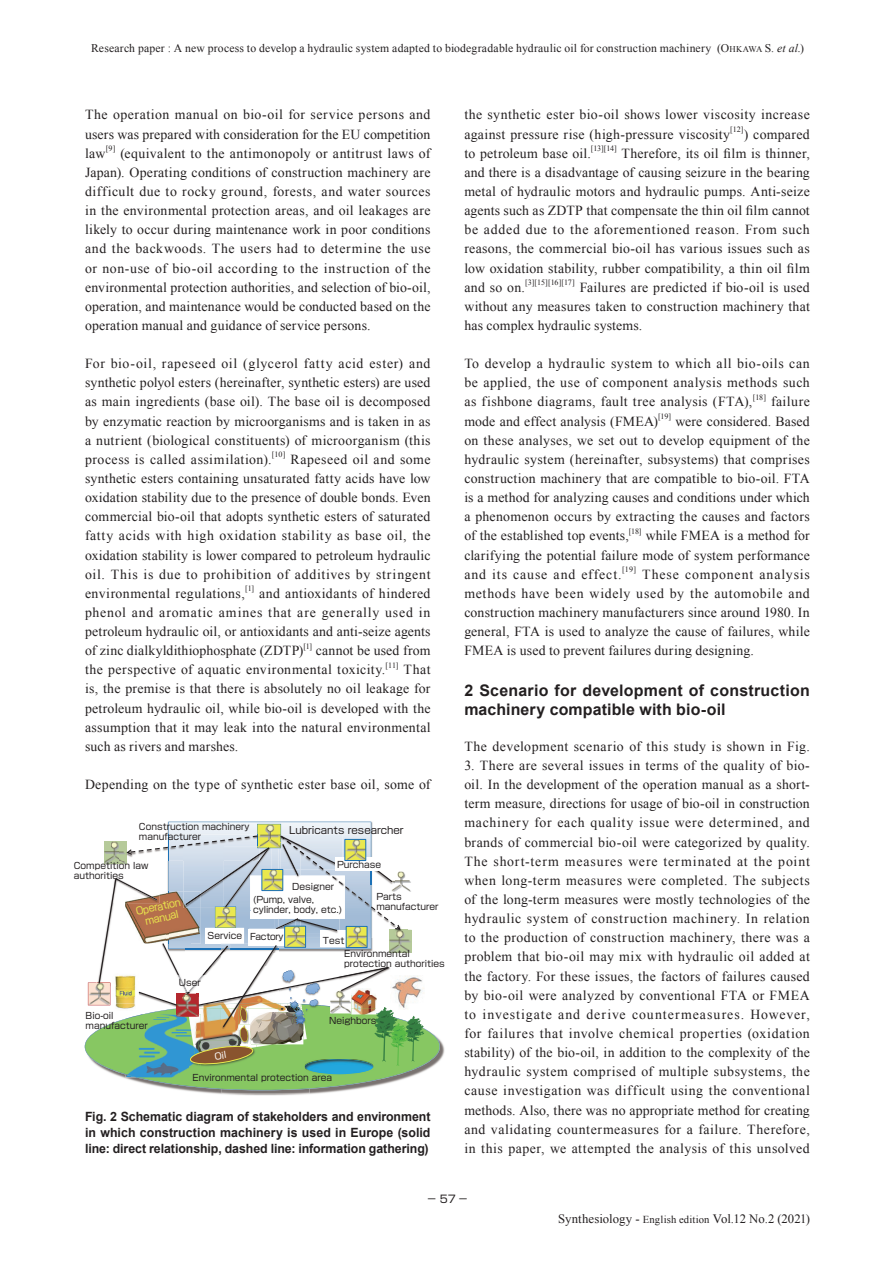
<style>
.page{position:relative;width:893px;height:1263px;background:#fff}
.page>*{position:absolute;margin:0;border:0;box-sizing:border-box;transform-origin:0 0}
.t1{font:700 15.9px/19.2px "Arial";letter-spacing:.01em;color:#231f20}
.t2{font:13.8px/19.2px "Times New Roman";letter-spacing:.02em;color:#231f20;text-align:justify}
.t3{font:700 12.75px/15.9px "Arial";letter-spacing:-.005em;color:#231f20;text-align:justify}
.t4{font:12.75px "Times New Roman";color:#231f20}
.t5{font:11.7px "Times New Roman";letter-spacing:.015em;color:#231f20}
.t6{font:10.65px "Shin Go Pro";color:#231f20}
.t7{font:10.05px "Shin Go Pro";color:#231f20}
.t8{font:10.05px/11.2px "Shin Go Pro";color:#eae84d;text-align:center;scale:.93 1}
.t9{font:9px/10.1px "Shin Go Pro";color:#231f20}
.t10{font:9px "Shin Go Pro";letter-spacing:-.025em;color:#231f20}
.t11{font:8.1px "Times New Roman";letter-spacing:-.02em;color:#231f20}
.s1{font-size:8.7px}
.s2{font-style:italic}
.s3{font-size:10.65px}
</style>
<div class="page">
<img style="left:181px;top:1040px;width:264px;height:56px">
<img style="left:222px;top:1090px;width:87px;height:4px">
<img style="left:85px;top:822px;width:355px;height:268px">
<p class="t5" style="left:91px;top:40px;width:714px">Research paper : A new process to develop a hydraulic system adapted to biodegradable hydraulic oil for construction machinery (O<span class="s1">HKAWA</span> S. <span class="s2">et al.</span>)</p>
<p class="t2" style="left:85px;top:105px;width:347px">The operation manual on bio-oil for service persons and users was prepared with consideration for the EU competition law</p>
<p class="t11" style="left:106px;top:143px;width:11px">[9]</p>
<p class="t2" style="left:85px;top:143px;width:347px;text-indent:35px">(equivalent to the antimonopoly or antitrust laws of Japan). Operating conditions of construction machinery are difficult due to rocky ground, forests, and water sources in the environmental protection areas, and oil leakages are likely to occur during maintenance work in poor conditions and the backwoods. The users had to determine the use or non-use of bio-oil according to the instruction of the environmental protection authorities, and selection of bio-oil, operation, and maintenance would be conducted based on the operation manual and guidance of service persons.</p>
<p class="t2" style="left:85px;top:354px;width:347px">For bio-oil, rapeseed oil (glycerol fatty acid ester) and synthetic polyol esters (hereinafter, synthetic esters) are used as main ingredients (base oil). The base oil is decomposed by enzymatic reaction by microorganisms and is taken in as a nutrient (biological constituents) of microorganism (this process is called assimilation).</p>
<p class="t11" style="left:272px;top:449px;width:15px">[10]</p>
<p class="t2" style="left:85px;top:449px;width:347px;text-indent:206px">Rapeseed oil and some synthetic esters containing unsaturated fatty acids have low oxidation stability due to the presence of double bonds. Even commercial bio-oil that adopts synthetic esters of saturated fatty acids with high oxidation stability as base oil, the oxidation stability is lower compared to petroleum hydraulic oil. This is due to prohibition of additives by stringent environmental regulations,</p>
<p class="t11" style="left:245px;top:583px;width:11px">[1]</p>
<p class="t2" style="left:85px;top:583px;width:347px;text-indent:174px">and antioxidants of hindered phenol and aromatic amines that are generally used in petroleum hydraulic oil, or antioxidants and anti-seize agents of zinc dialkyldithiophosphate (ZDTP)</p>
<p class="t11" style="left:303px;top:640px;width:10px">[1]</p>
<p class="t2" style="left:85px;top:641px;width:347px;text-indent:231px">cannot be used from the perspective of aquatic environmental toxicity.</p>
<p class="t11" style="left:386px;top:660px;width:14px">[11]</p>
<p class="t2" style="left:85px;top:660px;width:347px;text-indent:319px">That is, the premise is that there is absolutely no oil leakage for petroleum hydraulic oil, while bio-oil is developed with the assumption that it may leak into the natural environmental such as rivers and marshes.</p>
<p class="t2" style="left:85px;top:775px;width:347px">Depending on the type of synthetic ester base oil, some of</p>
<p class="t9" style="left:139px;top:820px;width:112px">Construction machinery manufacturer</p>
<p class="t9" style="left:74px;top:860px;width:76px">Competition law authorities</p>
<p class="t7" style="left:289px;top:822px;width:116px">Lubricants researcher</p>
<p class="t9" style="left:337px;top:859px;width:46px">Purchase</p>
<p class="t8" style="left:134px;top:905px;width:50px;rotate:-12deg">Operation manual</p>
<p class="t9" style="left:208px;top:929px;width:36px">Service</p>
<p class="t9" style="left:179px;top:976px;width:23px">User</p>
<p class="t9" style="left:292px;top:881px;width:43px">Designer</p>
<p class="t9" style="left:253px;top:893px;width:91px">(Pump, valve, cylinder, body, etc.)</p>
<p class="t10" style="left:250px;top:929px;width:35px">Factory</p>
<p class="t9" style="left:323px;top:934px;width:23px">Test</p>
<p class="t9" style="left:376px;top:890px;width:64px">Parts manufacturer</p>
<p class="t9" style="left:344px;top:947px;width:102px">Environmental protection authorities</p>
<p class="t9" style="left:86px;top:1009px;width:64px">Bio-oil manufacturer</p>
<p class="t9" style="left:329px;top:1014px;width:49px">Neighbors</p>
<p class="t9" style="left:193px;top:1072px;width:141px">Environmental protection area</p>
<p class="t3" style="left:85px;top:1109px;width:347px">Fig. 2 Schematic diagram of stakeholders and environment in which construction machinery is used in Europe (solid line: direct relationship, dashed line: information gathering)</p>
<p class="t2" style="left:464px;top:105px;width:347px">the synthetic ester bio-oil shows lower viscosity increase against pressure rise (high-pressure viscosity</p>
<p class="t11" style="left:730px;top:124px;width:15px">[12]</p>
<p class="t2" style="left:744px;top:124px;width:68px">) compared</p>
<p class="t2" style="left:464px;top:143px;width:128px">to petroleum base oil.</p>
<p class="t11" style="left:591px;top:143px;width:28px">[13][14]</p>
<p class="t2" style="left:464px;top:143px;width:347px;text-indent:157px">Therefore, its oil film is thinner, and there is a disadvantage of causing seizure in the bearing metal of hydraulic motors and hydraulic pumps. Anti-seize agents such as ZDTP that compensate the thin oil film cannot be added due to the aforementioned reason. From such reasons, the commercial bio-oil has various issues such as low oxidation stability, rubber compatibility, a thin oil film and so on.</p>
<p class="t11" style="left:525px;top:277px;width:51px">[3][15][16][17]</p>
<p class="t2" style="left:464px;top:277px;width:347px;text-indent:115px">Failures are predicted if bio-oil is used without any measures taken to construction machinery that has complex hydraulic systems.</p>
<p class="t2" style="left:464px;top:354px;width:347px">To develop a hydraulic system to which all bio-oils can be applied, the use of component analysis methods such as fishbone diagrams, fault tree analysis (FTA),</p>
<p class="t11" style="left:753px;top:392px;width:15px">[18]</p>
<p class="t2" style="left:771px;top:392px;width:40px">failure</p>
<p class="t2" style="left:464px;top:411px;width:195px">mode and effect analysis (FMEA)</p>
<p class="t11" style="left:658px;top:411px;width:14px">[19]</p>
<p class="t2" style="left:464px;top:411px;width:347px;text-indent:211px">were considered. Based on these analyses, we set out to develop equipment of the hydraulic system (hereinafter, subsystems) that comprises construction machinery that are compatible to bio-oil. FTA is a method for analyzing causes and conditions under which a phenomenon occurs by extracting the causes and factors of the established top events,</p>
<p class="t11" style="left:629px;top:526px;width:14px">[18]</p>
<p class="t2" style="left:464px;top:526px;width:347px;text-indent:181px">while FMEA is a method for clarifying the potential failure mode of system performance and its cause and effect.</p>
<p class="t11" style="left:622px;top:564px;width:16px">[19]</p>
<p class="t2" style="left:464px;top:564px;width:347px;text-indent:178px">These component analysis methods have been widely used by the automobile and construction machinery manufacturers since around 1980. In general, FTA is used to analyze the cause of failures, while FMEA is used to prevent failures during designing.</p>
<p class="t1" style="left:464px;top:681px;width:347px">2 Scenario for development of construction machinery compatible with bio-oil</p>
<p class="t2" style="left:464px;top:736px;width:347px">The development scenario of this study is shown in Fig.</p>
<p class="t2" style="left:464px;top:756px;width:347px">3. There are several issues in terms of the quality of bio&shy;oil. In the development of the operation manual as a short&shy;term measure, directions for usage of bio-oil in construction machinery for each quality issue were determined, and brands of commercial bio-oil were categorized by quality.<br>The short-term measures were terminated at the point when long-term measures were completed. The subjects of the long-term measures were mostly technologies of the hydraulic system of construction machinery. In relation to the production of construction machinery, there was a problem that bio-oil may mix with hydraulic oil added at the factory. For these issues, the factors of failures caused by bio-oil were analyzed by conventional FTA or FMEA to investigate and derive countermeasures. However, for failures that involve chemical properties (oxidation stability) of the bio-oil, in addition to the complexity of the hydraulic system comprised of multiple subsystems, the cause investigation was difficult using the conventional methods. Also, there was no appropriate method for creating and validating countermeasures for a failure. Therefore, in this paper, we attempted the analysis of this unsolved</p>
<p class="t6" style="left:427px;top:1190px;width:43px">−57−</p>
<p class="t4" style="left:558px;top:1210px;width:254px">Synthesiology - <span class="s3">English edition</span> Vol.12 No.2 (2021)</p>
</div>
